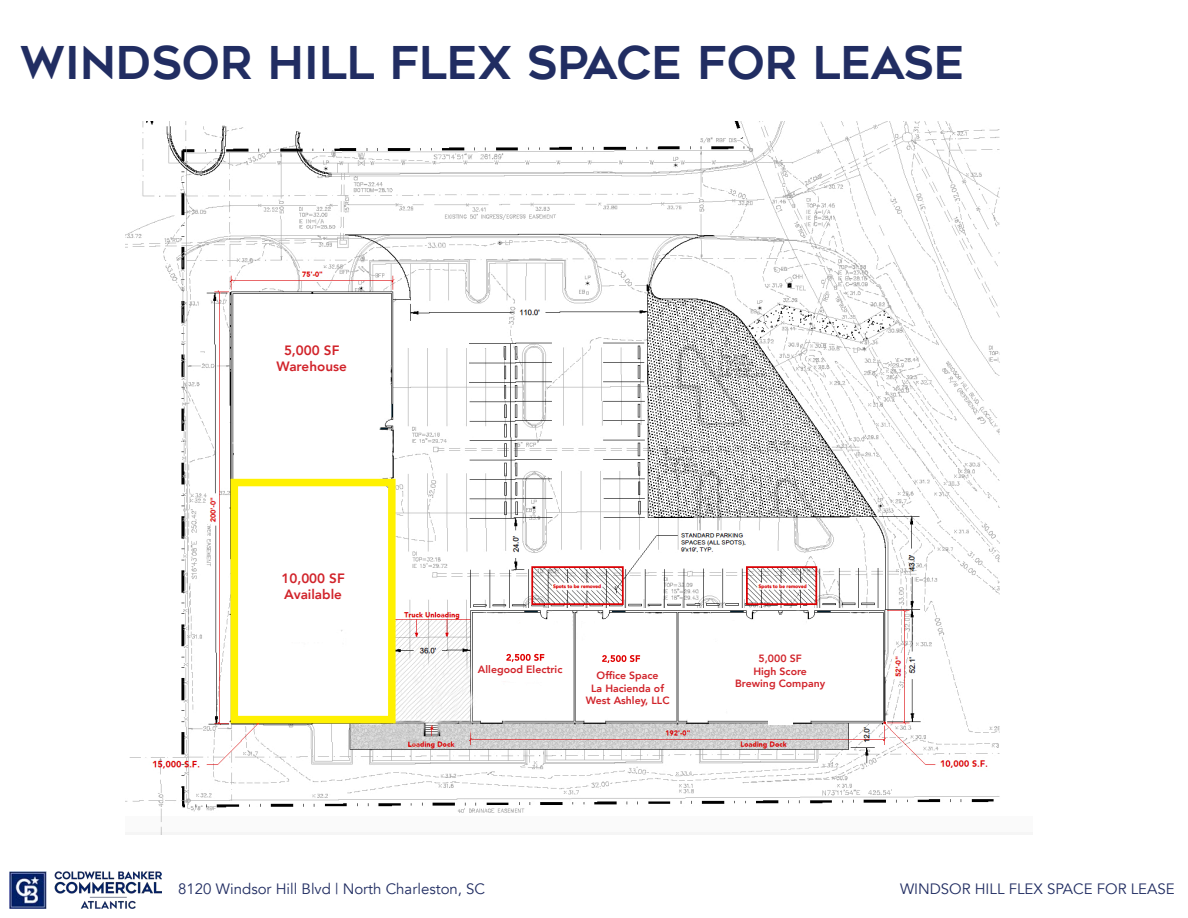
<style>
.page{position:relative;width:1188px;height:918px;background:#fff}
.page>*{position:absolute;margin:0;border:0;box-sizing:border-box;transform-origin:0 0}
.t1{font:45px "Geometos";color:#212d62}
.t2{font:15px "Avenir";color:#212d62}
.t3{font:800 13.5px "Avenir";color:#d1232a}
.t4{font:800 10.5px/12.6px "Avenir";color:#d1232a;text-align:center}
</style>
<div class="page">
<img style="left:10px;top:871px;width:151px;height:38px">
<img style="left:125px;top:122px;width:875px;height:713px">
<div style="left:271px;top:360px;width:67px;height:42px;background:#fff"></div>
<div style="left:278px;top:571px;width:67px;height:42px;background:#fff"></div>
<div style="left:234px;top:442px;width:158px;height:28px;background:#fff"></div>
<div style="left:768px;top:616px;width:24px;height:109px;background:#fff"></div>
<div style="left:692px;top:652px;width:67px;height:30px;background:#fff"></div>
<div style="left:801px;top:652px;width:67px;height:30px;background:#fff"></div>
<div style="left:231px;top:479px;width:165px;height:244px;border:8px solid #fff101"></div>
<p class="t1" style="left:20px;top:38px;width:946px">WINDSOR HILL FLEX SPACE FOR LEASE</p>
<p class="t3" style="left:284px;top:340px;width:57px">5,000 SF</p>
<p class="t3" style="left:277px;top:356px;width:72px">Warehouse</p>
<p class="t3" style="left:281px;top:567px;width:65px">10,000 SF</p>
<p class="t3" style="left:284px;top:584px;width:59px">Available</p>
<p class="t4" style="left:478px;top:663px;width:86px">Allegood Electric</p>
<p class="t4" style="left:597px;top:669px;width:64px">Office Space</p>
<p class="t4" style="left:586px;top:682px;width:85px">La Hacienda of<br>West Ashley, LLC</p>
<p class="t4" style="left:759px;top:652px;width:45px">5,000 SF</p>
<p class="t4" style="left:753px;top:665px;width:55px">High Score</p>
<p class="t4" style="left:735px;top:677px;width:92px">Brewing Company</p>
<h2 class="t2" style="left:178px;top:880px;width:308px">8120 Windsor Hill Blvd | North Charleston, SC</h2>
<h2 class="t2" style="left:900px;top:880px;width:276px">WINDSOR HILL FLEX SPACE FOR LEASE</h2>
</div>
